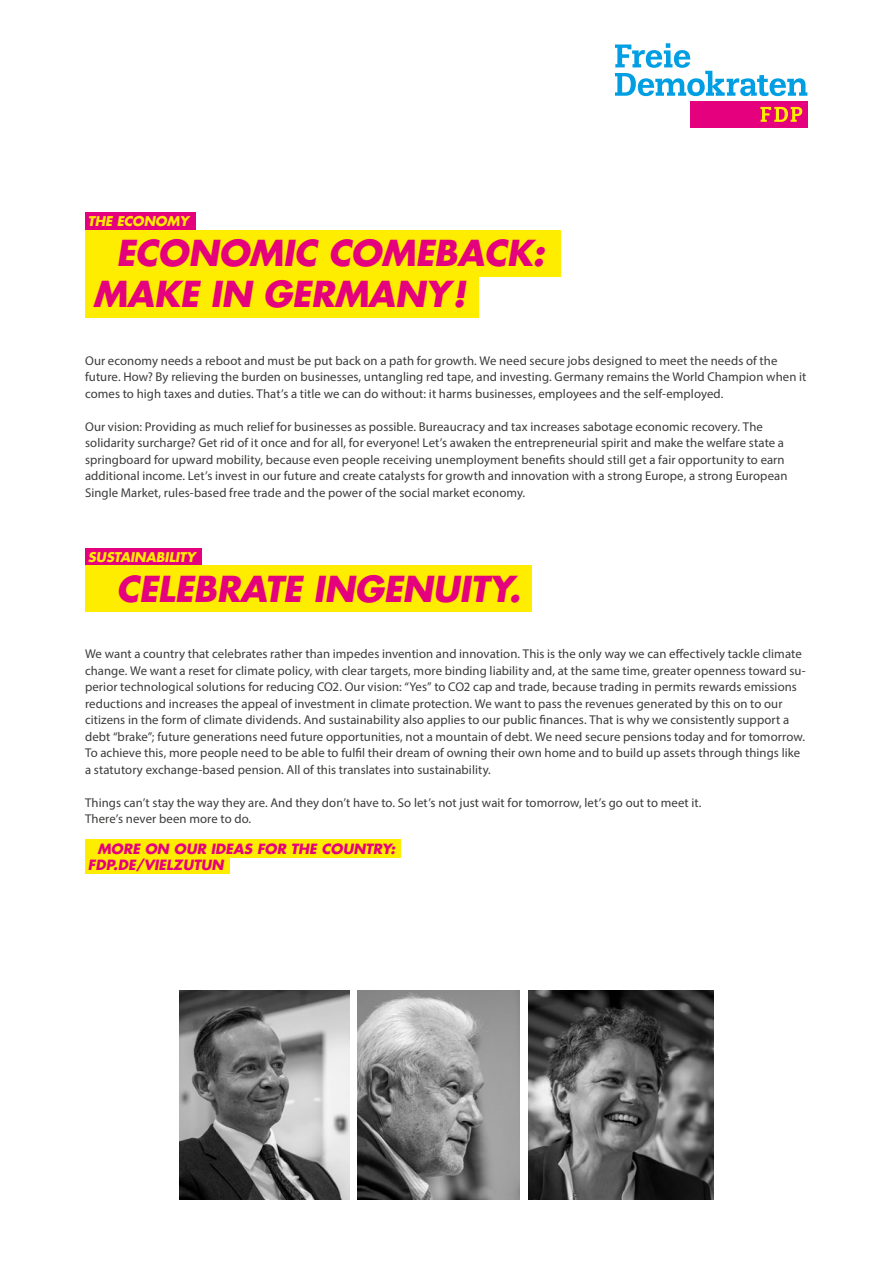
<style>
.page{position:relative;width:893px;height:1263px;background:#fff}
.page>*{position:absolute;margin:0;border:0;box-sizing:border-box;transform-origin:0 0}
.t1{font:italic 700 34.8px/41.1px "Futura Std";letter-spacing:-.01em;color:#e5007d}
.t2{font:italic 700 13.8px "Futura Std";color:#e5007d}
.t3{font:italic 700 13.2px "Futura Std";letter-spacing:-.01em;color:#ffed00}
.t4{font:12.75px/16.5px "Myriad Pro";letter-spacing:.005em;color:#3b3b3a}
</style>
<div class="page">
<svg style="left:615px;top:43px;width:192px;height:53px"></svg>
<div style="left:690px;top:101px;width:117px;height:27px;background:#e5007d"></div>
<svg style="left:760px;top:107px;width:42px;height:15px"></svg>
<div style="left:85px;top:549px;width:117px;height:17px;background:#e5007d"></div>
<div style="left:85px;top:213px;width:111px;height:17px;background:#e5007d"></div>
<div style="left:85px;top:260px;width:393px;height:58px;background:#ffed00"></div>
<div style="left:85px;top:566px;width:447px;height:46px;background:#ffed00"></div>
<div style="left:85px;top:230px;width:475px;height:46px;background:#ffed00"></div>
<div style="left:85px;top:839px;width:316px;height:18px;background:#ffed00"></div>
<div style="left:85px;top:855px;width:145px;height:19px;background:#ffed00"></div>
<img style="left:179px;top:991px;width:170px;height:208px">
<img style="left:358px;top:991px;width:161px;height:208px">
<img style="left:528px;top:991px;width:186px;height:208px">
<p class="t3" style="left:88px;top:212px;width:102px">THE ECONOMY</p>
<p class="t1" style="left:93px;top:233px;width:453px;text-indent:23px">ECONOMIC COMEBACK:<br>MAKE IN GERMANY!</p>
<p class="t4" style="left:85px;top:352px;width:723px">Our economy needs a reboot and must be put back on a path for growth. We need secure jobs designed to meet the needs of the future. How? By relieving the burden on businesses, untangling red tape, and investing. Germany remains the World Champion when it comes to high taxes and duties. That’s a title we can do without: it harms businesses, employees and the self-employed.</p>
<p class="t4" style="left:85px;top:418px;width:704px">Our vision: Providing as much relief for businesses as possible. Bureaucracy and tax increases sabotage economic recovery. The solidarity surcharge? Get rid of it once and for all, for everyone! Let’s awaken the entrepreneurial spirit and make the welfare state a springboard for upward mobility, because even people receiving unemployment benefits should still get a fair opportunity to earn additional income. Let’s invest in our future and create catalysts for growth and innovation with a strong Europe, a strong European Single Market, rules-based free trade and the power of the social market economy.</p>
<p class="t3" style="left:88px;top:548px;width:109px">SUSTAINABILITY</p>
<p class="t1" style="left:116px;top:569px;width:406px">CELEBRATE INGENUITY.</p>
<p class="t4" style="left:85px;top:645px;width:722px">We want a country that celebrates rather than impedes invention and innovation. This is the only way we can effectively tackle climate change. We want a reset for climate policy, with clear targets, more binding liability and, at the same time, greater openness toward su&shy;perior technological solutions for reducing CO2. Our vision: “Yes” to CO2 cap and trade, because trading in permits rewards emissions reductions and increases the appeal of investment in climate protection. We want to pass the revenues generated by this on to our citizens in the form of climate dividends. And sustainability also applies to our public finances. That is why we consistently support a debt “brake”; future generations need future opportunities, not a mountain of debt. We need secure pensions today and for tomorrow.<br>To achieve this, more people need to be able to fulfil their dream of owning their own home and to build up assets through things like a statutory exchange-based pension. All of this translates into sustainability.</p>
<p class="t4" style="left:85px;top:794px;width:618px">Things can’t stay the way they are. And they don’t have to. So let’s not just wait for tomorrow, let’s go out to meet it.<br>There’s never been more to do.</p>
<p class="t2" style="left:97px;top:839px;width:299px">MORE ON OUR IDEAS FOR THE COUNTRY:</p>
<p class="t2" style="left:88px;top:855px;width:137px">FDP.DE/VIELZUTUN</p>
</div>
